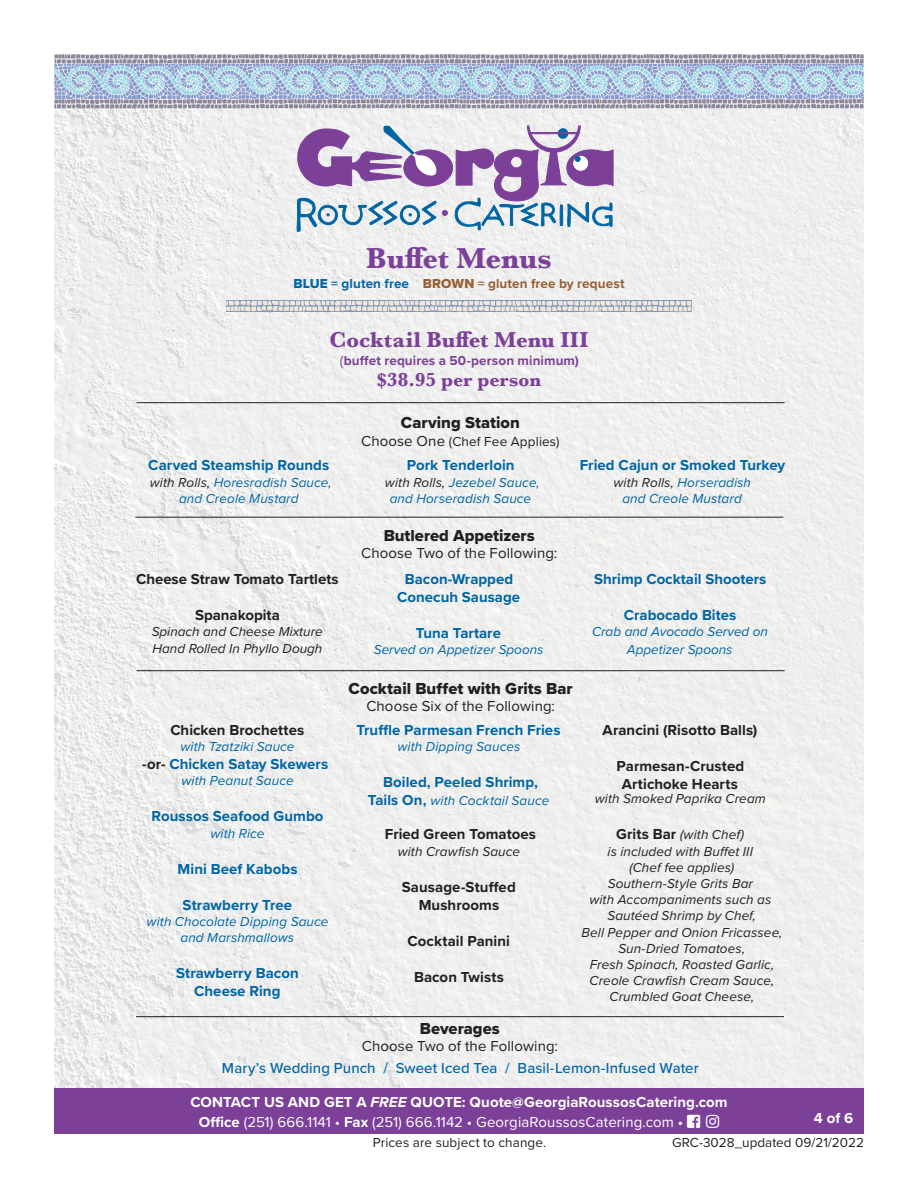
<style>
.page{position:relative;width:918px;height:1188px;background:#fff}
.page>*{position:absolute;margin:0;border:0;box-sizing:border-box;transform-origin:0 0}
.t1{font:700 30px "Baskerville";letter-spacing:-.005em;color:#7c4099}
.menu_title{font:700 22.5px "Baskerville";letter-spacing:.005em;color:#7c4099}
.menu_title-2{font:700 19.5px "Baskerville";color:#7c4099}
.menu_titles_XTRA_BOL{font:16.5px "Proxima Nova Extrabld";color:#231f20}
.menu_list_-BLUE_GF{font:700 15px "Proxima Nova";letter-spacing:.005em;color:#0065a4}
.menu_list_BOLD{font:700 15px "Proxima Nova";color:#231f20}
.t2{font:700 15px/19.5px "Proxima Nova";letter-spacing:.005em;color:#fff;text-align:center}
.menu_list_BOLD-2{font:700 15px/18px "Proxima Nova";color:#0065a4;text-align:center}
.menu_titles_XTRA_BOL-2{font:15px "Proxima Nova";letter-spacing:.005em;color:#231f20}
.menu_titles_XTRA_BOL-3{font:500 15px "Proxima Nova";letter-spacing:.005em;color:#0065a4}
.menu_list_-sub_ITALI{font:italic 13.5px/16.2px "Proxima Nova";letter-spacing:.005em;color:#0065a4;text-align:center}
.menu_list_-sub_ITALI-2{font:italic 13.5px/16.2px "Proxima Nova";letter-spacing:.005em;color:#231f20;text-align:center}
.menu_titles_XTRA_BOL-4{font:13.5px "Proxima Nova";letter-spacing:.01em;color:#231f20}
.menu_list_BOLD-3{font:italic 13.5px "Proxima Nova";letter-spacing:.01em;color:#231f20}
.t3{font:700 13.5px "Proxima Nova";letter-spacing:.005em;color:#966036}
.menu_list_-BLUE_GF-2{font:italic 13.5px "Proxima Nova";letter-spacing:.01em;color:#0065a4}
.menu_title-3{font:700 13.5px "Proxima Nova";letter-spacing:.005em;color:#7c4099}
.menu_list{font:italic 13.5px "Proxima Nova";letter-spacing:.01em;color:#231f20}
.s1{font-family:"Proxima Nova Extrabld";font-weight:400;color:#0065a4}
.s2{color:#0065a4}
.s3{font-family:"Proxima Nova Extrabld";font-weight:400}
.s4{font-family:"Baskerville"}
.s5{color:#231f20}
.s6{font-size:15px}
.s7{font-weight:700;font-style:normal;font-size:15px}
.s8{font-style:italic}
.s9{font-weight:400}
.s10{font-weight:600}
</style>
<div class="page">
<img style="left:54px;top:108px;width:810px;height:980px">
<div style="left:54px;top:1088px;width:810px;height:46px;background:#7c4099"></div>
<svg style="left:54px;top:54px;width:810px;height:54px;background:#afbdd2"></svg>
<svg style="left:297px;top:124px;width:317px;height:108px"></svg>
<svg style="left:226px;top:300px;width:465px;height:1px"></svg>
<svg style="left:226px;top:301px;width:465px;height:11px;background:#c9cbce"></svg>
<hr style="left:137px;top:402px;width:648px;height:1px;background:#231f20">
<hr style="left:135px;top:517px;width:648px;height:1px;background:#231f20">
<hr style="left:137px;top:670px;width:648px;height:1px;background:#231f20">
<hr style="left:136px;top:1016px;width:648px;height:1px;background:#231f20">
<h1 class="t1" style="left:366px;top:237px;width:187px">Buffet Menus</h1>
<p class="t3" style="left:293px;top:274px;width:333px"><span class="s1">BLUE</span> <span class="s2">= gluten free</span> <span class="s3">BROWN</span> = gluten free by request</p>
<p class="menu_title" style="left:329px;top:324px;width:261px">Cocktail Buffet Menu III</p>
<p class="menu_title-3" style="left:339px;top:351px;width:241px"><span class="s4">(</span>buffet requires a 50-person minimum)</p>
<p class="menu_title-2" style="left:377px;top:366px;width:166px">$38.95 per person</p>
<p class="menu_list_-BLUE_GF" style="left:148px;top:454px;width:183px">Carved Steamship Rounds</p>
<p class="menu_list_-sub_ITALI" style="left:150px;top:473px;width:183px"><span class="s5">with Rolls,</span> Horesradish Sauce, and Creole Mustard</p>
<p class="menu_list_BOLD" style="left:136px;top:568px;width:204px">Cheese Straw Tomato Tartlets</p>
<p class="menu_list_BOLD" style="left:195px;top:604px;width:86px">Spanakopita</p>
<p class="menu_list_-sub_ITALI-2" style="left:152px;top:623px;width:173px;text-align:left">Spinach and Cheese Mixture<br>Hand Rolled In Phyllo Dough</p>
<p class="menu_list_BOLD" style="left:170px;top:719px;width:135px">Chicken Brochettes</p>
<p class="menu_list_-sub_ITALI" style="left:180px;top:738px;width:116px">with Tzatziki Sauce</p>
<p class="menu_list_-BLUE_GF" style="left:142px;top:753px;width:188px"><span class="s5">-or-</span> Chicken Satay Skewers</p>
<p class="menu_list_-BLUE_GF-2" style="left:181px;top:771px;width:114px">with Peanut Sauce</p>
<p class="menu_list_-BLUE_GF" style="left:152px;top:805px;width:173px">Roussos Seafood Gumbo</p>
<p class="menu_list_-sub_ITALI" style="left:210px;top:825px;width:56px">with Rice</p>
<p class="menu_list_-BLUE_GF" style="left:178px;top:858px;width:122px">Mini Beef Kabobs</p>
<p class="menu_list_-BLUE_GF" style="left:183px;top:894px;width:111px">Strawberry Tree</p>
<p class="menu_list_-sub_ITALI" style="left:147px;top:913px;width:183px">with Chocolate Dipping Sauce and Marshmallows</p>
<p class="menu_list_-BLUE_GF" style="left:176px;top:962px;width:124px">Strawberry Bacon</p>
<p class="menu_list_-BLUE_GF" style="left:194px;top:980px;width:88px">Cheese Ring</p>
<p class="menu_titles_XTRA_BOL" style="left:401px;top:410px;width:121px">Carving Station</p>
<p class="menu_titles_XTRA_BOL-4" style="left:361px;top:431px;width:200px"><span class="s6">Choose One</span> (Chef Fee Applies)</p>
<p class="menu_list_-BLUE_GF" style="left:407px;top:454px;width:109px">Pork Tenderloin</p>
<p class="menu_list_-sub_ITALI" style="left:385px;top:473px;width:156px"><span class="s5">with Rolls,</span> Jezebel Sauce, and Horseradish Sauce</p>
<p class="menu_list_-BLUE_GF" style="left:580px;top:454px;width:207px">Fried Cajun or Smoked Turkey</p>
<p class="menu_list_-sub_ITALI" style="left:614px;top:473px;width:139px"><span class="s5">with Rolls,</span> Horseradish</p>
<p class="menu_list_-sub_ITALI" style="left:622px;top:490px;width:121px">and Creole Mustard</p>
<p class="menu_titles_XTRA_BOL" style="left:384px;top:523px;width:153px">Butlered Appetizers</p>
<p class="menu_titles_XTRA_BOL-2" style="left:361px;top:542px;width:198px">Choose Two of the Following:</p>
<p class="menu_list_BOLD-2" style="left:397px;top:570px;width:124px">Bacon-Wrapped<br>Conecuh Sausage</p>
<p class="menu_list_BOLD-2" style="left:416px;top:624px;width:87px">Tuna Tartare</p>
<p class="menu_list_-sub_ITALI" style="left:374px;top:641px;width:171px">Served on Appetizer Spoons</p>
<p class="menu_list_BOLD-2" style="left:594px;top:570px;width:174px">Shrimp Cocktail Shooters</p>
<p class="menu_list_BOLD-2" style="left:624px;top:606px;width:114px">Crabocado Bites</p>
<p class="menu_list_-sub_ITALI" style="left:592px;top:622px;width:177px;line-height:18px">Crab and Avocado Served on<br>Appetizer Spoons</p>
<p class="menu_titles_XTRA_BOL" style="left:349px;top:676px;width:226px">Cocktail Buffet with Grits Bar</p>
<p class="menu_titles_XTRA_BOL-2" style="left:366px;top:695px;width:190px">Choose Six of the Following:</p>
<p class="menu_list_-BLUE_GF" style="left:356px;top:719px;width:206px">Truffle Parmesan French Fries</p>
<p class="menu_list_-sub_ITALI" style="left:398px;top:738px;width:124px">with Dipping Sauces</p>
<p class="menu_list_-BLUE_GF" style="left:383px;top:771px;width:156px">Boiled, Peeled Shrimp,</p>
<p class="menu_list_-BLUE_GF-2" style="left:368px;top:791px;width:183px"><span class="s7">Tails On,</span> with Cocktail Sauce</p>
<p class="menu_list_BOLD" style="left:385px;top:823px;width:153px">Fried Green Tomatoes</p>
<p class="menu_list_-sub_ITALI-2" style="left:398px;top:843px;width:124px">with Crawfish Sauce</p>
<p class="menu_list_BOLD" style="left:402px;top:876px;width:115px">Sausage-Stuffed</p>
<p class="menu_list_BOLD" style="left:419px;top:894px;width:82px">Mushrooms</p>
<p class="menu_list_BOLD" style="left:407px;top:930px;width:104px">Cocktail Panini</p>
<p class="menu_list_BOLD" style="left:414px;top:966px;width:91px">Bacon Twists</p>
<p class="menu_list_BOLD" style="left:603px;top:719px;width:156px">Arancini (Risotto Balls)</p>
<p class="menu_list_BOLD" style="left:617px;top:755px;width:129px">Parmesan-Crusted</p>
<p class="menu_list_BOLD" style="left:622px;top:773px;width:118px">Artichoke Hearts</p>
<p class="menu_list" style="left:595px;top:788px;width:172px">with Smoked Paprika Cream</p>
<p class="menu_list_BOLD-3" style="left:616px;top:825px;width:130px"><span class="s7">Grits Bar</span> (with Chef)</p>
<p class="menu_list_BOLD-3" style="left:608px;top:841px;width:147px">is included with Buffet III</p>
<p class="menu_list_BOLD-3" style="left:629px;top:857px;width:106px">(Chef fee applies)</p>
<p class="menu_list_-sub_ITALI-2" style="left:608px;top:875px;width:147px">Southern-Style Grits Bar</p>
<p class="menu_list_-sub_ITALI-2" style="left:589px;top:891px;width:183px">with Accompaniments such as</p>
<p class="menu_list_-sub_ITALI-2" style="left:607px;top:907px;width:150px">Sautéed Shrimp by Chef,</p>
<p class="menu_list_-sub_ITALI-2" style="left:582px;top:924px;width:202px">Bell Pepper and Onion Fricassee,<br>Sun-Dried Tomatoes,</p>
<p class="menu_list_-sub_ITALI-2" style="left:590px;top:956px;width:186px">Fresh Spinach, Roasted Garlic,</p>
<p class="menu_list_-sub_ITALI-2" style="left:589px;top:972px;width:186px">Creole Crawfish Cream Sauce,<br>Crumbled Goat Cheese,</p>
<p class="menu_titles_XTRA_BOL" style="left:420px;top:1016px;width:81px">Beverages</p>
<p class="menu_titles_XTRA_BOL-2" style="left:362px;top:1035px;width:198px">Choose Two of the Following:</p>
<p class="menu_titles_XTRA_BOL-3" style="left:222px;top:1057px;width:478px">Mary’s Wedding Punch / Sweet Iced Tea / Basil-Lemon-Infused Water</p>
<p class="t2" style="left:190px;top:1092px;width:539px">CONTACT US AND GET A <span class="s8">FREE</span> QUOTE: Quote@GeorgiaRoussosCatering.com<br>Office <span class="s9">(251) 666.1141 •</span> Fax <span class="s9">(251) 666.1142 • GeorgiaRoussosCatering.com</span> <span class="s10">•</span> □□▲❑◆ ■▲▼</p>
<p class="t2" style="left:814px;top:1108px;width:41px">4 of 6</p>
<p class="menu_titles_XTRA_BOL-4" style="left:373px;top:1132px;width:175px">Prices are subject to change.</p>
<p class="menu_titles_XTRA_BOL-4" style="left:672px;top:1132px;width:193px">GRC-3028_updated 09/21/2022</p>
</div>
